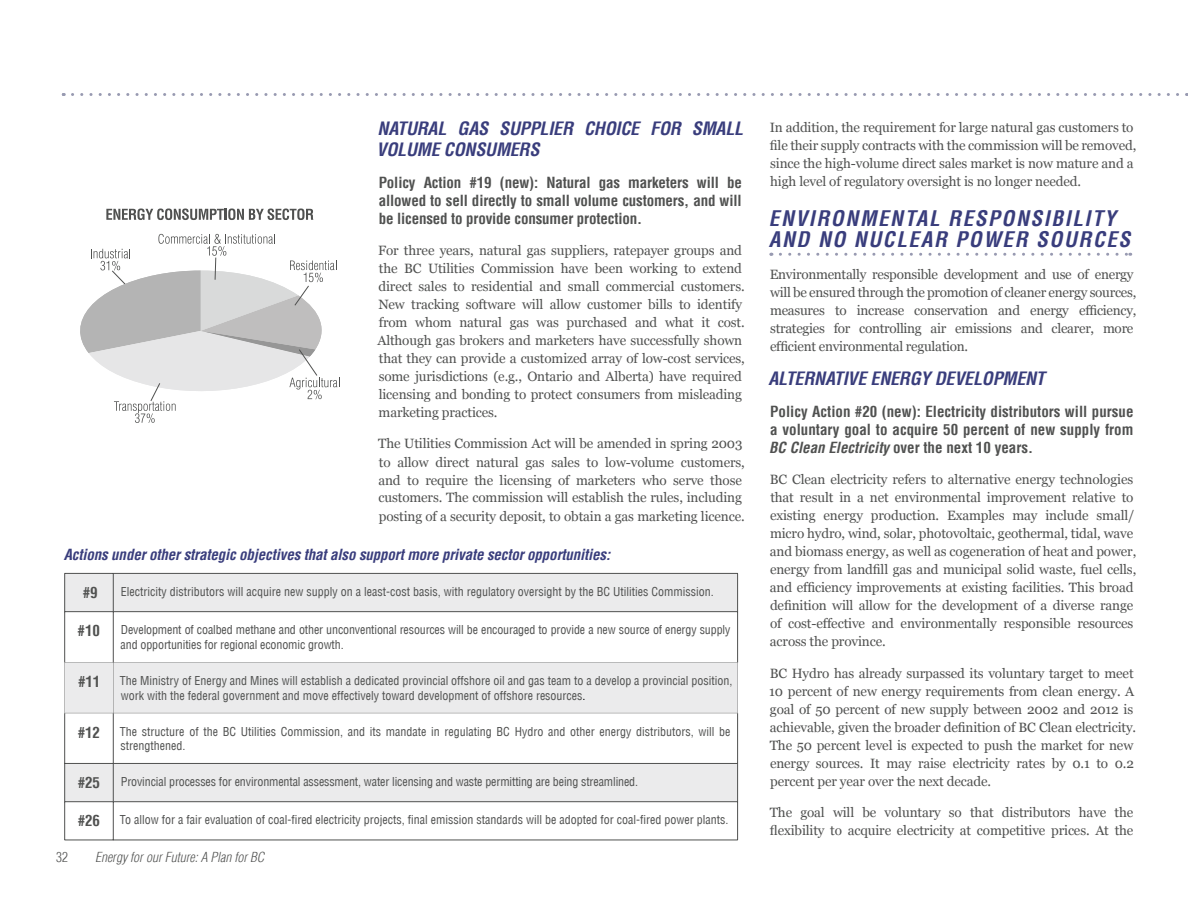
<style>
.page{position:relative;width:1188px;height:918px;background:#fff}
.page>*{position:absolute;margin:0;border:0;box-sizing:border-box;transform-origin:0 0}
.t1{font:italic 700 condensed 21px/21px "Helvetica";letter-spacing:.08em;color:#393d7c}
.t2{font:italic 700 condensed 18px/21px "Helvetica";letter-spacing:-.01em;color:#393d7c}
.t3{font:700 condensed 15px/18px "Helvetica";letter-spacing:-.01em;color:#505150;text-align:justify}
.t4{font:italic 700 condensed 15px "Helvetica";letter-spacing:-.01em;color:#393d7c}
.t5{font:13.5px/18px "Georgia";letter-spacing:-.01em;color:#505150}
.t6{font:italic 300 condensed 13.5px "Helvetica";color:#505150}
.t7{font:300 condensed 13.5px "Helvetica";color:#505150}
.t8{font:condensed 12px/14.4px "Helvetica";color:#505150}
.s1{color:#000}
.s2{font-style:italic}
</style>
<div class="page">
<svg style="left:63px;top:93px;width:1125px;height:3px"></svg>
<svg style="left:771px;top:253px;width:360px;height:3px"></svg>
<svg style="left:65px;top:574px;width:672px;height:227px"></svg>
<hr style="left:64px;top:573px;width:49px;height:1px;background:#505150">
<hr style="left:64px;top:574px;width:1px;height:37px;background:#505150">
<hr style="left:113px;top:573px;width:625px;height:1px;background:#505150">
<hr style="left:113px;top:573px;width:1px;height:38px;background:#505150">
<hr style="left:737px;top:574px;width:1px;height:37px;background:#505150">
<hr style="left:64px;top:764px;width:1px;height:38px;background:#505150">
<hr style="left:113px;top:764px;width:1px;height:38px;background:#505150">
<hr style="left:737px;top:764px;width:1px;height:38px;background:#505150">
<hr style="left:64px;top:611px;width:49px;height:1px;background:#505150">
<hr style="left:64px;top:612px;width:1px;height:50px;background:#505150">
<hr style="left:113px;top:611px;width:625px;height:1px;background:#505150">
<hr style="left:113px;top:612px;width:1px;height:50px;background:#505150">
<hr style="left:737px;top:612px;width:1px;height:50px;background:#505150">
<hr style="left:64px;top:713px;width:1px;height:50px;background:#505150">
<hr style="left:113px;top:713px;width:1px;height:50px;background:#505150">
<hr style="left:737px;top:713px;width:1px;height:50px;background:#505150">
<hr style="left:64px;top:763px;width:49px;height:1px;background:#505150">
<hr style="left:113px;top:763px;width:625px;height:1px;background:#505150">
<hr style="left:64px;top:801px;width:49px;height:1px;background:#505150">
<hr style="left:64px;top:802px;width:1px;height:38px;background:#505150">
<hr style="left:113px;top:801px;width:625px;height:1px;background:#505150">
<hr style="left:113px;top:802px;width:1px;height:38px;background:#505150">
<hr style="left:737px;top:802px;width:1px;height:38px;background:#505150">
<hr style="left:64px;top:840px;width:49px;height:1px;background:#505150">
<hr style="left:113px;top:840px;width:625px;height:1px;background:#505150">
<div style="left:65px;top:662px;width:673px;height:51px;background:#ebebec"></div>
<svg style="left:106px;top:208px;width:207px;height:12px"></svg>
<svg style="left:80px;top:234px;width:260px;height:189px"></svg>
<h2 class="t2" style="left:377px;top:118px;width:368px">NATURAL GAS SUPPLIER CHOICE FOR SMALL<br>VOLUME CONSUMERS</h2>
<p class="t3" style="left:379px;top:173px;width:365px">Policy Action #19 (new): Natural gas marketers will be allowed to sell directly to small volume customers, and will be licensed to provide consumer protection.</p>
<p class="t5" style="left:377px;top:241px;width:369px">For three years, natural gas suppliers, ratepayer groups and the BC Utilities Commission have been working to extend direct sales to residential and small commercial customers.<br>New tracking software will allow customer bills to identify from whom natural gas was purchased and what it cost.<br>Although gas brokers and marketers have successfully shown that they can provide a customized array of low-cost services, some jurisdictions (e.g., Ontario and Alberta) have required licensing and bonding to protect consumers from misleading marketing practices.</p>
<p class="t5" style="left:378px;top:435px;width:368px">The Utilities Commission Act will be amended in spring 2003 to allow direct natural gas sales to low-volume customers, and to require the licensing of marketers who serve those customers. The commission will establish the rules, including posting of a security deposit, to obtain a gas marketing licence.</p>
<p class="t4" style="left:64px;top:545px;width:548px">Actions under other strategic objectives that also support more private sector opportunities:</p>
<p class="t3" style="left:83px;top:584px;width:16px">#9</p>
<p class="t8" style="left:121px;top:584px;width:595px">Electricity distributors will acquire new supply on a least-cost basis, with regulatory oversight by the BC Utilities Commission.</p>
<p class="t3" style="left:78px;top:622px;width:24px">#10</p>
<p class="t8" style="left:121px;top:622px;width:611px;line-height:15px">Development of coalbed methane and other unconventional resources will be encouraged to provide a new source of energy supply and opportunities for regional economic growth.</p>
<p class="t3" style="left:78px;top:673px;width:24px">#11</p>
<p class="t8" style="left:120px;top:674px;width:614px">The Ministry of Energy and Mines will establish a dedicated provincial offshore oil and gas team to a develop a provincial position, work with the federal government and move effectively toward development of offshore resources<span class="s1">.</span></p>
<p class="t3" style="left:78px;top:723px;width:24px">#12</p>
<p class="t8" style="left:120px;top:724px;width:612px">The structure of the BC Utilities Commission, and its mandate in regulating BC Hydro and other energy distributors, will be strengthened.</p>
<p class="t3" style="left:78px;top:774px;width:24px">#25</p>
<p class="t8" style="left:121px;top:774px;width:519px">Provincial processes for environmental assessment, water licensing and waste permitting are being streamlined.</p>
<p class="t3" style="left:78px;top:812px;width:24px">#26</p>
<p class="t8" style="left:120px;top:813px;width:610px">To allow for a fair evaluation of coal-fired electricity projects, final emission standards will be adopted for coal-fired power plants.</p>
<p class="t7" style="left:56px;top:848px;width:13px">32</p>
<p class="t6" style="left:95px;top:848px;width:171px">Energy for our Future: A Plan for BC</p>
<p class="t5" style="left:770px;top:118px;width:368px">In addition, the requirement for large natural gas customers to file their supply contracts with the commission will be removed, since the high-volume direct sales market is now mature and a high level of regulatory oversight is no longer needed.</p>
<h1 class="t1" style="left:769px;top:208px;width:363px">ENVIRONMENTAL RESPONSIBILITY<br>AND NO NUCLEAR POWER SOURCES</h1>
<p class="t5" style="left:770px;top:265px;width:368px">Environmentally responsible development and use of energy will be ensured through the promotion of cleaner energy sources, measures to increase conservation and energy efficiency, strategies for controlling air emissions and clearer, more efficient environmental regulation.</p>
<h2 class="t2" style="left:768px;top:368px;width:278px">ALTERNATIVE ENERGY DEVELOPMENT</h2>
<p class="t3" style="left:769px;top:402px;width:366px">Policy Action #20 (new): Electricity distributors will pursue a voluntary goal to acquire 50 percent of new supply from <span class="s2">BC Clean Electricity</span> over the next 10 years.</p>
<p class="t5" style="left:770px;top:470px;width:368px">BC Clean electricity refers to alternative energy technologies that result in a net environmental improvement relative to existing energy production. Examples may include small/ micro hydro, wind, solar, photovoltaic, geothermal, tidal, wave and biomass energy, as well as cogeneration of heat and power, energy from landfill gas and municipal solid waste, fuel cells, and efficiency improvements at existing facilities. This broad definition will allow for the development of a diverse range of cost-effective and environmentally responsible resources across the province.</p>
<p class="t5" style="left:769px;top:664px;width:369px">BC Hydro has already surpassed its voluntary target to meet 10 percent of new energy requirements from clean energy. A goal of 50 percent of new supply between 2002 and 2012 is achievable, given the broader definition of BC Clean electricity.<br>The 50 percent level is expected to push the market for new energy sources. It may raise electricity rates by 0.1 to 0.2 percent per year over the next decade.</p>
<p class="t5" style="left:770px;top:803px;width:365px">The goal will be voluntary so that distributors have the flexibility to acquire electricity at competitive prices. At the</p>
</div>
